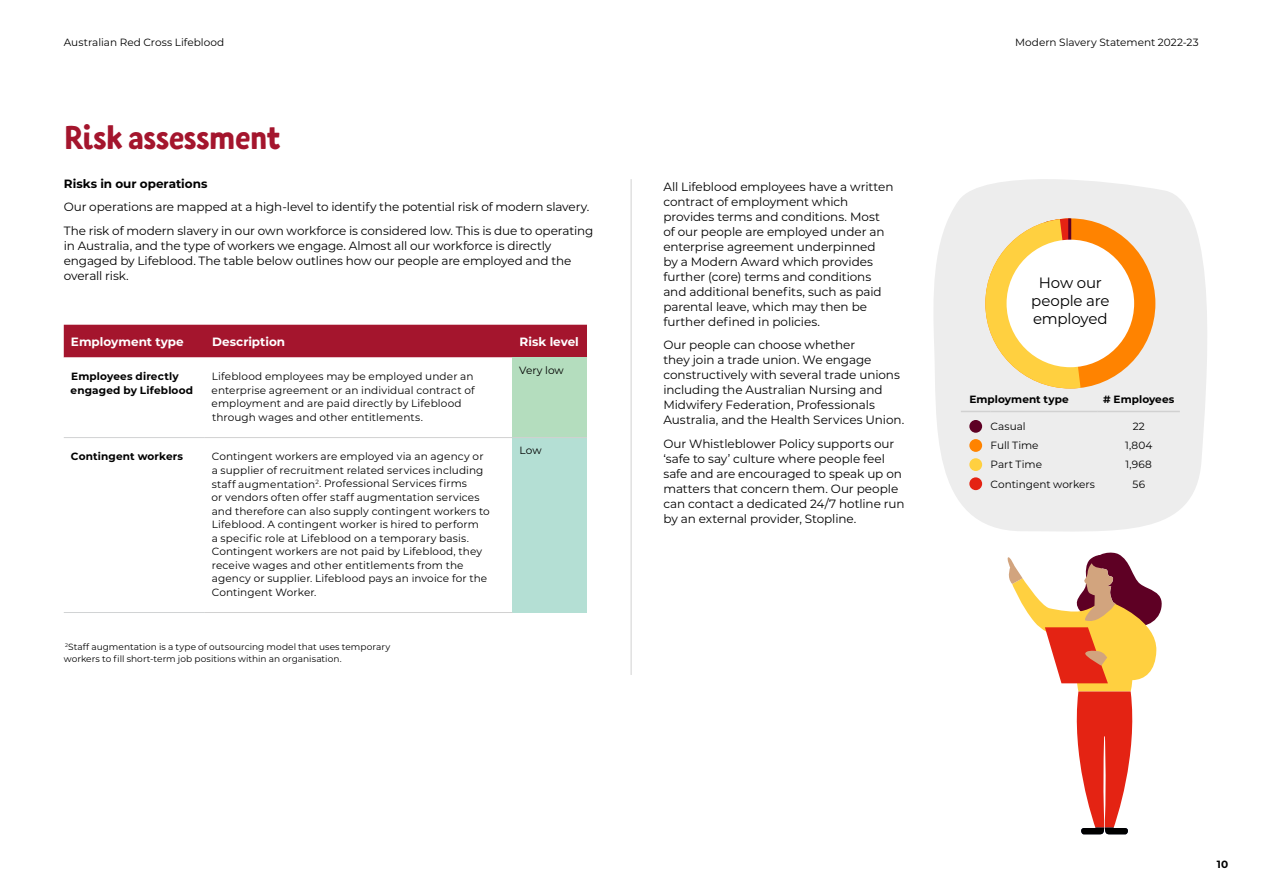
<style>
.page{position:relative;width:1263px;height:893px;background:#fff}
.page>*{position:absolute;margin:0;border:0;box-sizing:border-box;transform-origin:0 0}
.t1{font:700 33px "Fela";letter-spacing:-.015em;color:#a4152d}
.t2{font:15px/18px "Montserrat";letter-spacing:-.015em;color:#000;text-align:center}
.t3{font:12px/15px "Montserrat";letter-spacing:-.005em;color:#000}
.t4{font:700 12px "Montserrat";color:#fff}
.t5{font:700 12px "Montserrat";color:#000}
.t6{font:10.5px/13.5px "Montserrat";letter-spacing:.01em;color:#000}
.t7{font:700 10.5px/13.5px "Montserrat";letter-spacing:.015em;color:#000}
.t8{font:10.5px "Montserrat";letter-spacing:-.01em;color:#000}
.t9{font:9px/12px "Montserrat";letter-spacing:.005em;color:#000}
</style>
<div class="page">
<svg style="left:934px;top:179px;width:273px;height:353px;background:#efeeee"></svg>
<div style="left:64px;top:325px;width:523px;height:32px;background:#a4152d"></div>
<div style="left:512px;top:357px;width:75px;height:81px;background:#b4ddbe"></div>
<div style="left:512px;top:438px;width:75px;height:174px;background:#b4dfd4"></div>
<hr style="left:512px;top:437px;width:75px;height:1px;background:#d1d1d1">
<hr style="left:205px;top:437px;width:307px;height:1px;background:#d1d1d1">
<hr style="left:205px;top:612px;width:307px;height:1px;background:#d1d1d1">
<hr style="left:64px;top:437px;width:141px;height:1px;background:#d1d3d4">
<hr style="left:64px;top:612px;width:141px;height:1px;background:#d1d3d4">
<hr style="left:961px;top:411px;width:30px;height:1px;background:#d1d1d1">
<hr style="left:991px;top:411px;width:107px;height:1px;background:#d1d1d1">
<hr style="left:1098px;top:411px;width:82px;height:1px;background:#d1d1d1">
<div style="left:969px;top:420px;width:13px;height:13px;background:#5e0024;border-radius:50%"></div>
<div style="left:969px;top:439px;width:13px;height:13px;background:#ff8300;border-radius:50%"></div>
<div style="left:969px;top:458px;width:13px;height:13px;background:#ffd040;border-radius:50%"></div>
<div style="left:969px;top:477px;width:13px;height:13px;background:#e42313;border-radius:50%"></div>
<div style="left:985px;top:218px;width:170px;height:170px;background:#ff8300;border-radius:50%"></div>
<svg style="left:985px;top:218px;width:97px;height:170px;background:#f6d27b"></svg>
<div style="left:1006px;top:240px;width:128px;height:127px;background:#fff;border-radius:50%"></div>
<hr style="left:631px;top:179px;width:1px;height:496px;background:#d1d1d1">
<svg style="left:1007px;top:552px;width:155px;height:283px"></svg>
<p class="t6" style="left:64px;top:35px;width:162px">Australian Red Cross Lifeblood</p>
<p class="t6" style="left:1015px;top:35px;width:185px">Modern Slavery Statement 2022-23</p>
<h1 class="t1" style="left:64px;top:116px;width:218px">Risk assessment</h1>
<p class="t5" style="left:64px;top:175px;width:145px">Risks in our operations</p>
<p class="t3" style="left:64px;top:195px;width:531px;line-height:23.5px">Our operations are mapped at a high-level to identify the potential risk of modern slavery.<br>The risk of modern slavery in our own workforce is considered low. This is due to operating</p>
<p class="t3" style="left:64px;top:237px;width:509px">in Australia, and the type of workers we engage. Almost all our workforce is directly engaged by Lifeblood. The table below outlines how our people are employed and the overall risk.</p>
<p class="t4" style="left:71px;top:333px;width:114px">Employment type</p>
<p class="t4" style="left:212px;top:333px;width:75px">Description</p>
<p class="t4" style="left:520px;top:333px;width:61px">Risk level</p>
<p class="t7" style="left:71px;top:369px;width:124px">Employees directly engaged by Lifeblood</p>
<p class="t6" style="left:212px;top:369px;width:265px">Lifeblood employees may be employed under an enterprise agreement or an individual contract of employment and are paid directly by Lifeblood through wages and other entitlements.</p>
<p class="t6" style="left:519px;top:363px;width:46px">Very low</p>
<p class="t7" style="left:71px;top:449px;width:114px">Contingent workers</p>
<p class="t6" style="left:212px;top:450px;width:280px">Contingent workers are employed via an agency or a supplier of recruitment related services including staff augmentation<sup>2</sup>. Professional Services firms<br>or vendors often offer staff augmentation services and therefore can also supply contingent workers to Lifeblood. A contingent worker is hired to perform<br>a specific role at Lifeblood on a temporary basis.<br>Contingent workers are not paid by Lifeblood, they receive wages and other entitlements from the agency or supplier. Lifeblood pays an invoice for the Contingent Worker.</p>
<p class="t9" style="left:64px;top:640px;width:328px"><sup>2</sup>Staff augmentation is a type of outsourcing model that uses temporary workers to fill short-term job positions within an organisation.</p>
<p class="t6" style="left:519px;top:443px;width:24px">Low</p>
<p class="t3" style="left:663px;top:179px;width:232px">All Lifeblood employees have a written contract of employment which provides terms and conditions. Most of our people are employed under an enterprise agreement underpinned<br>by a Modern Award which provides further (core) terms and conditions and additional benefits, such as paid parental leave, which may then be further defined in policies.</p>
<p class="t3" style="left:663px;top:337px;width:242px">Our people can choose whether<br>they join a trade union. We engage constructively with several trade unions including the Australian Nursing and Midwifery Federation, Professionals Australia, and the Health Services Union.</p>
<p class="t3" style="left:663px;top:436px;width:243px">Our Whistleblower Policy supports our ‘safe to say’ culture where people feel safe and are encouraged to speak up on matters that concern them. Our people can contact a dedicated 24/7 hotline run by an external provider, Stopline.</p>
<p class="t2" style="left:1031px;top:273px;width:80px">How our people are employed</p>
<p class="t7" style="left:969px;top:392px;width:101px">Employment type</p>
<p class="t7" style="left:1103px;top:392px;width:73px"># Employees</p>
<p class="t6" style="left:991px;top:419px;width:37px">Casual</p>
<p class="t6" style="left:1133px;top:419px;width:14px">22</p>
<p class="t8" style="left:991px;top:438px;width:49px">Full Time</p>
<p class="t6" style="left:1125px;top:438px;width:29px">1,804</p>
<p class="t6" style="left:991px;top:458px;width:53px">Part Time</p>
<p class="t6" style="left:1126px;top:458px;width:28px">1,968</p>
<p class="t6" style="left:991px;top:477px;width:106px">Contingent workers</p>
<p class="t6" style="left:1132px;top:477px;width:14px">56</p>
<p class="t7" style="left:1217px;top:857px;width:13px">10</p>
</div>
